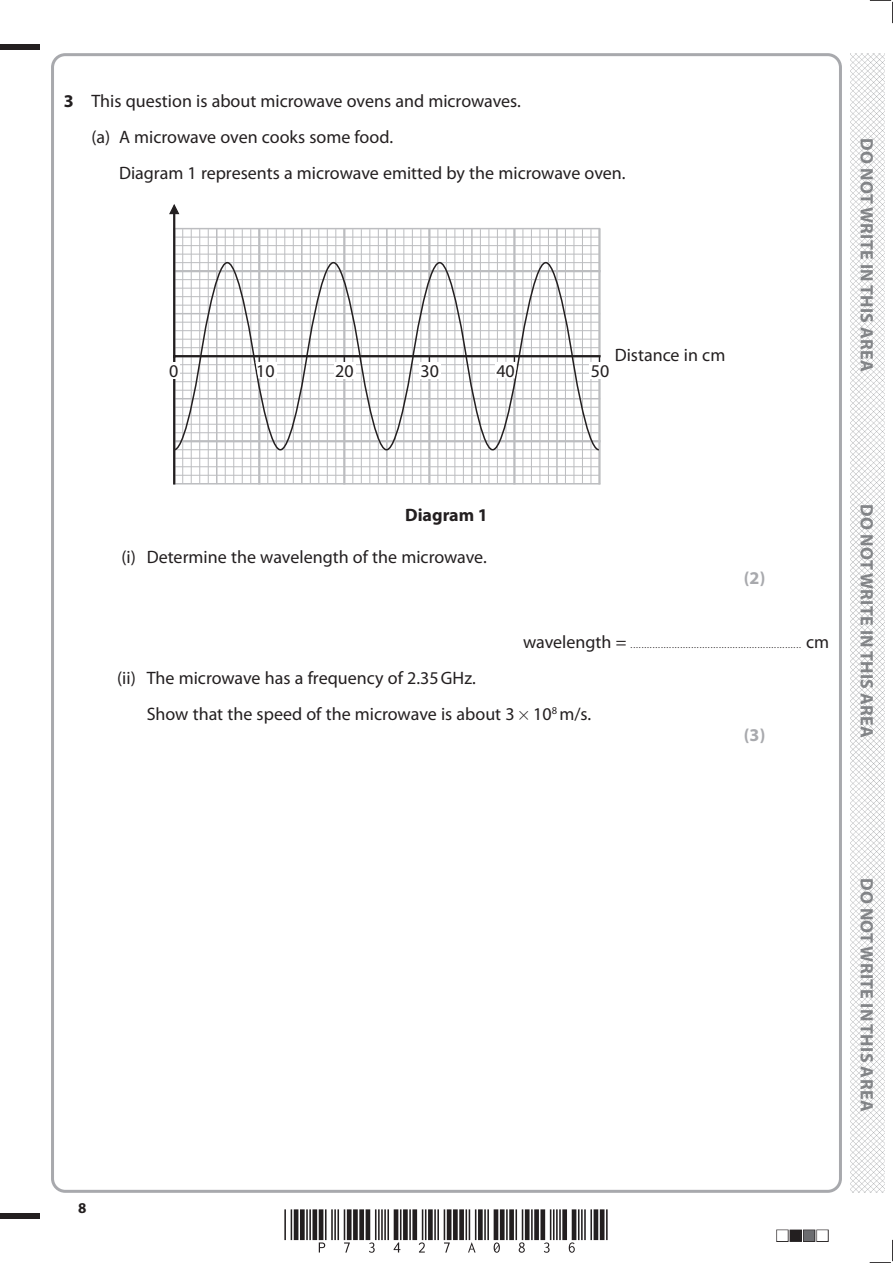
<style>
.page{position:relative;width:893px;height:1263px;background:#fff}
.page>*{position:absolute;margin:0;border:0;box-sizing:border-box;transform-origin:0 0}
.t1{font:18px/36px "Myriad Pro";color:#231f20}
.t2{font:700 18px "Myriad Pro";letter-spacing:.02em;color:#808285}
.t3{font:700 18px "Myriad Pro";color:#231f20}
.t4{font:700 18px "Myriad Pro";color:#a8a9ad}
.t5{font:700 15px "Myriad Pro";color:#231f20}
.t6{font:9px "Myriad Pro";color:#231f20}
.s1{font-weight:700}
.s2{font-size:18px}
.s3{font-family:"Euclid"}
</style>
<div class="page">
<div style="left:0;top:44px;width:40px;height:5px;background:#231f20"></div>
<div style="left:0;top:1214px;width:40px;height:5px;background:#231f20"></div>
<svg style="left:870px;top:0;width:23px;height:23px"></svg>
<svg style="left:870px;top:1240px;width:23px;height:23px"></svg>
<img style="left:850px;top:53px;width:34px;height:1140px">
<hr style="left:598px;top:230px;width:3px;height:253px;background:#bcbdc0">
<hr style="left:591px;top:230px;width:1px;height:253px;background:#bcbdc0">
<hr style="left:582px;top:230px;width:1px;height:253px;background:#bcbdc0">
<hr style="left:574px;top:230px;width:1px;height:253px;background:#bcbdc0">
<hr style="left:565px;top:230px;width:1px;height:253px;background:#bcbdc0">
<hr style="left:556px;top:230px;width:2px;height:253px;background:#bcbdc0">
<hr style="left:548px;top:230px;width:1px;height:253px;background:#bcbdc0">
<hr style="left:540px;top:230px;width:1px;height:253px;background:#bcbdc0">
<hr style="left:531px;top:230px;width:1px;height:253px;background:#bcbdc0">
<hr style="left:523px;top:230px;width:1px;height:253px;background:#bcbdc0">
<hr style="left:513px;top:230px;width:3px;height:253px;background:#bcbdc0">
<hr style="left:505px;top:230px;width:1px;height:253px;background:#bcbdc0">
<hr style="left:497px;top:230px;width:1px;height:253px;background:#bcbdc0">
<hr style="left:488px;top:230px;width:1px;height:253px;background:#bcbdc0">
<hr style="left:480px;top:230px;width:1px;height:253px;background:#bcbdc0">
<hr style="left:471px;top:230px;width:2px;height:253px;background:#bcbdc0">
<hr style="left:463px;top:230px;width:1px;height:253px;background:#bcbdc0">
<hr style="left:454px;top:230px;width:1px;height:253px;background:#bcbdc0">
<hr style="left:446px;top:230px;width:1px;height:253px;background:#bcbdc0">
<hr style="left:437px;top:230px;width:1px;height:253px;background:#bcbdc0">
<hr style="left:428px;top:230px;width:2px;height:253px;background:#bcbdc0">
<hr style="left:420px;top:230px;width:1px;height:253px;background:#bcbdc0">
<hr style="left:412px;top:230px;width:1px;height:253px;background:#bcbdc0">
<hr style="left:403px;top:230px;width:1px;height:253px;background:#bcbdc0">
<hr style="left:395px;top:230px;width:1px;height:253px;background:#bcbdc0">
<hr style="left:386px;top:230px;width:2px;height:253px;background:#bcbdc0">
<hr style="left:378px;top:230px;width:1px;height:253px;background:#bcbdc0">
<hr style="left:369px;top:230px;width:1px;height:253px;background:#bcbdc0">
<hr style="left:361px;top:230px;width:1px;height:253px;background:#bcbdc0">
<hr style="left:352px;top:230px;width:1px;height:253px;background:#bcbdc0">
<hr style="left:343px;top:230px;width:2px;height:253px;background:#bcbdc0">
<hr style="left:335px;top:230px;width:1px;height:253px;background:#bcbdc0">
<hr style="left:327px;top:230px;width:1px;height:253px;background:#bcbdc0">
<hr style="left:318px;top:230px;width:1px;height:253px;background:#bcbdc0">
<hr style="left:310px;top:230px;width:1px;height:253px;background:#bcbdc0">
<hr style="left:301px;top:230px;width:2px;height:253px;background:#bcbdc0">
<hr style="left:293px;top:230px;width:1px;height:253px;background:#bcbdc0">
<hr style="left:284px;top:230px;width:1px;height:253px;background:#bcbdc0">
<hr style="left:276px;top:230px;width:1px;height:253px;background:#bcbdc0">
<hr style="left:267px;top:230px;width:1px;height:253px;background:#bcbdc0">
<hr style="left:258px;top:230px;width:2px;height:253px;background:#bcbdc0">
<hr style="left:250px;top:230px;width:1px;height:253px;background:#bcbdc0">
<hr style="left:242px;top:230px;width:1px;height:253px;background:#bcbdc0">
<hr style="left:233px;top:230px;width:1px;height:253px;background:#bcbdc0">
<hr style="left:225px;top:230px;width:1px;height:253px;background:#bcbdc0">
<hr style="left:216px;top:230px;width:1px;height:253px;background:#bcbdc0">
<hr style="left:208px;top:230px;width:1px;height:253px;background:#bcbdc0">
<hr style="left:199px;top:230px;width:1px;height:253px;background:#bcbdc0">
<hr style="left:191px;top:230px;width:1px;height:253px;background:#bcbdc0">
<hr style="left:182px;top:230px;width:1px;height:253px;background:#bcbdc0">
<hr style="left:174px;top:483px;width:425px;height:1px;background:#bcbdc0">
<hr style="left:174px;top:475px;width:425px;height:1px;background:#bcbdc0">
<hr style="left:174px;top:466px;width:425px;height:1px;background:#bcbdc0">
<hr style="left:174px;top:458px;width:425px;height:1px;background:#bcbdc0">
<hr style="left:174px;top:254px;width:425px;height:1px;background:#bcbdc0">
<hr style="left:174px;top:245px;width:425px;height:1px;background:#bcbdc0">
<hr style="left:174px;top:237px;width:425px;height:1px;background:#bcbdc0">
<hr style="left:174px;top:228px;width:425px;height:1px;background:#bcbdc0">
<svg style="left:169px;top:204px;width:11px;height:11px"></svg>
<hr style="left:173px;top:209px;width:2px;height:274px;background:#231f20">
<svg style="left:173px;top:261px;width:427px;height:190px"></svg>
<svg style="left:256px;top:356px;width:21px;height:22px"></svg>
<svg style="left:495px;top:356px;width:21px;height:22px"></svg>
<div style="left:589px;top:362px;width:22px;height:16px;background:#fff"></div>
<div style="left:419px;top:362px;width:21px;height:16px;background:#fff"></div>
<div style="left:334px;top:362px;width:21px;height:16px;background:#fff"></div>
<div style="left:168px;top:362px;width:12px;height:16px;background:#fff"></div>
<p class="t1" style="left:91px;top:83px;width:431px;text-indent:-28px"><span class="s1">3</span> This question is about microwave ovens and microwaves. (a) A microwave oven cooks some food.</p>
<p class="t1" style="left:119px;top:155px;width:508px">Diagram 1 represents a microwave emitted by the microwave oven.</p>
<p class="t1" style="left:615px;top:337px;width:112px">Distance in cm</p>
<p class="t1" style="left:169px;top:353px;width:11px">0</p>
<p class="t1" style="left:256px;top:353px;width:20px">10</p>
<p class="t1" style="left:335px;top:353px;width:20px">20</p>
<p class="t1" style="left:420px;top:353px;width:20px">30</p>
<p class="t1" style="left:496px;top:353px;width:20px">40</p>
<p class="t1" style="left:591px;top:353px;width:20px">50</p>
<p class="t2" style="left:878px;top:138px;width:235px;rotate:90deg">DO NOT WRITE IN THIS AREA</p>
<p class="t3" style="left:405px;top:503px;width:84px">Diagram 1</p>
<p class="t1" style="left:121px;top:539px;width:367px">(i) Determine the wavelength of the microwave.</p>
<p class="t4" style="left:744px;top:567px;width:23px">(2)</p>
<p class="t6" style="left:523px;top:639px;width:308px"><span class="s2">wavelength =</span> .............................................................. <span class="s2">cm</span></p>
<p class="t1" style="left:147px;top:659px;width:446px;text-indent:-30px">(ii) The microwave has a frequency of 2.35GHz.<br>Show that the speed of the microwave is about 3<span class="s3">×</span>10<sup>8</sup> m/s.</p>
<p class="t4" style="left:744px;top:723px;width:23px">(3)</p>
<p class="t2" style="left:878px;top:504px;width:235px;rotate:90deg">DO NOT WRITE IN THIS AREA</p>
<p class="t5" style="left:78px;top:1198px;width:10px">8</p>
<p class="t2" style="left:878px;top:878px;width:235px;rotate:90deg">DO NOT WRITE IN THIS AREA</p>
</div>
